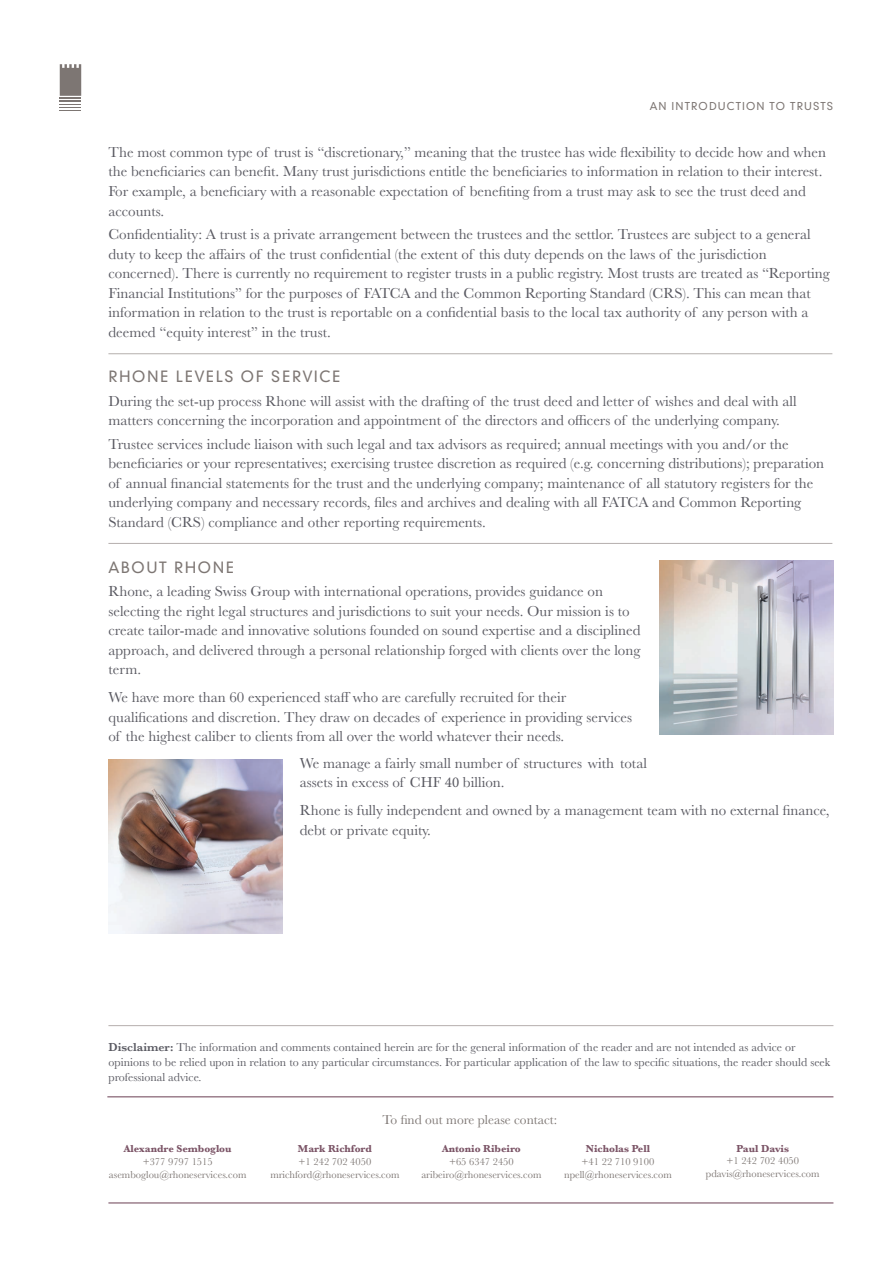
<style>
.page{position:relative;width:893px;height:1263px;background:#fff}
.page>*{position:absolute;margin:0;border:0;box-sizing:border-box;transform-origin:0 0}
.t1{font:15px/19.5px "Baskerville";color:#595961}
.t2{font:15px "Geometric 706 BT Medium B";letter-spacing:.1em;color:#7d7673}
.t3{font:13.5px "Baskerville";color:#7d7673}
.t4{font:12px/15px "Baskerville";color:#595961}
.t5{font:10.5px/12.6px "Baskerville";color:#7d7673;text-align:center}
.t6{font:700 10.5px "Baskerville";color:#7b5466}
.t7{font:10.5px "Geometric 706 BT Medium B";letter-spacing:.1em;color:#7d7673}
.s1{font-family:"Minion Pro"}
.s2{font-weight:600}
</style>
<div class="page">
<svg style="left:60px;top:64px;width:21px;height:47px"></svg>
<hr style="left:108px;top:1025px;width:725px;height:1px;background:#b5afad">
<hr style="left:107px;top:1096px;width:726px;height:1px;background:#7b5466">
<hr style="left:108px;top:1202px;width:725px;height:1px;background:#7b5466">
<hr style="left:108px;top:353px;width:724px;height:1px;background:#b5afad">
<hr style="left:108px;top:543px;width:724px;height:1px;background:#b5afad">
<img style="left:659px;top:560px;width:174px;height:175px">
<img style="left:108px;top:759px;width:175px;height:174px">
<p class="t7" style="left:650px;top:99px;width:185px">AN INTRODUCTION TO TRUSTS</p>
<p class="t1" style="left:108px;top:143px;width:719px">The most common type of trust is “discretionary,” meaning that the trustee has wide flexibility to decide how and when the beneficiaries can benefit. Many trust jurisdictions entitle the beneficiaries to information in relation to their interest.<br>For example, a beneficiary with a reasonable expectation of benefiting from a trust may ask to see the trust deed and accounts.</p>
<p class="t1" style="left:108px;top:225px;width:723px">Confidentiality: A trust is a private arrangement between the trustees and the settlor. Trustees are subject to a general duty to keep the affairs of the trust confidential (the extent of this duty depends on the laws of the jurisdiction concerned). There is currently no requirement to register trusts in a public registry. Most trusts are treated as “Reporting Financial Institutions” for the purposes of FATCA and the Common Reporting Standard (CRS). This can mean that information in relation to the trust is reportable on a confidential basis to the local tax authority of any person with a deemed “equity interest” in the trust.</p>
<p class="t2" style="left:108px;top:366px;width:234px">RHONE LEVELS OF SERVICE</p>
<p class="t1" style="left:108px;top:391px;width:690px">During the set-up process Rhone will assist with the drafting of the trust deed and letter of wishes and deal with all matters concerning the incorporation and appointment of the directors and officers of the underlying company.</p>
<p class="t1" style="left:108px;top:434px;width:717px">Trustee services include liaison with such legal and tax advisors as required; annual meetings with you and/or the beneficiaries or your representatives; exercising trustee discretion as required (e.g. concerning distributions); preparation of annual financial statements for the trust and the underlying company; maintenance of all statutory registers for the underlying company and necessary records, files and archives and dealing with all FATCA and Common Reporting Standard (CRS) compliance and other reporting requirements.</p>
<p class="t2" style="left:108px;top:557px;width:127px">ABOUT RHONE</p>
<p class="t1" style="left:108px;top:582px;width:534px">Rhone, a leading Swiss Group with international operations, provides guidance on selecting the right legal structures and jurisdictions to suit your needs. Our mission is to create tailor-made and innovative solutions founded on sound expertise and a disciplined approach, and delivered through a personal relationship forged with clients over the long term.</p>
<p class="t1" style="left:108px;top:688px;width:525px">We have more than 60 experienced staff who are carefully recruited for their qualifications and discretion. They draw on decades of experience in providing services of the highest caliber to clients from all over the world whatever their needs.</p>
<p class="t1" style="left:300px;top:753px;width:349px">We manage a fairly small number of structures with total assets in excess of CHF <span class="s1">40</span> billion.</p>
<p class="t1" style="left:300px;top:801px;width:531px">Rhone is fully independent and owned by a management team with no external finance, debt or private equity.</p>
<p class="t4" style="left:108px;top:1039px;width:723px"><span class="s2">Disclaimer:</span> The information and comments contained herein are for the general information of the reader and are not intended as advice or opinions to be relied upon in relation to any particular circumstances. For particular application of the law to specific situations, the reader should seek professional advice.</p>
<p class="t3" style="left:382px;top:1111px;width:176px">To find out more please contact:</p>
<p class="t6" style="left:124px;top:1141px;width:109px">Alexandre Semboglou</p>
<p class="t5" style="left:109px;top:1155px;width:139px">+377 9797 1515 asemboglou@rhoneservices.com</p>
<p class="t6" style="left:298px;top:1141px;width:75px">Mark Richford</p>
<p class="t5" style="left:270px;top:1155px;width:131px">+1 242 702 4050 mrichford@rhoneservices.com</p>
<p class="t6" style="left:442px;top:1141px;width:80px">Antonio Ribeiro</p>
<p class="t5" style="left:421px;top:1155px;width:122px">+65 6347 2450 aribeiro@rhoneservices.com</p>
<p class="t6" style="left:586px;top:1141px;width:66px">Nicholas Pell</p>
<p class="t5" style="left:564px;top:1155px;width:109px">+41 22 710 9100 npell@rhoneservices.com</p>
<p class="t6" style="left:736px;top:1141px;width:54px">Paul Davis</p>
<p class="t5" style="left:706px;top:1155px;width:115px">+1 242 702 4050 pdavis@rhoneservices.com</p>
</div>
